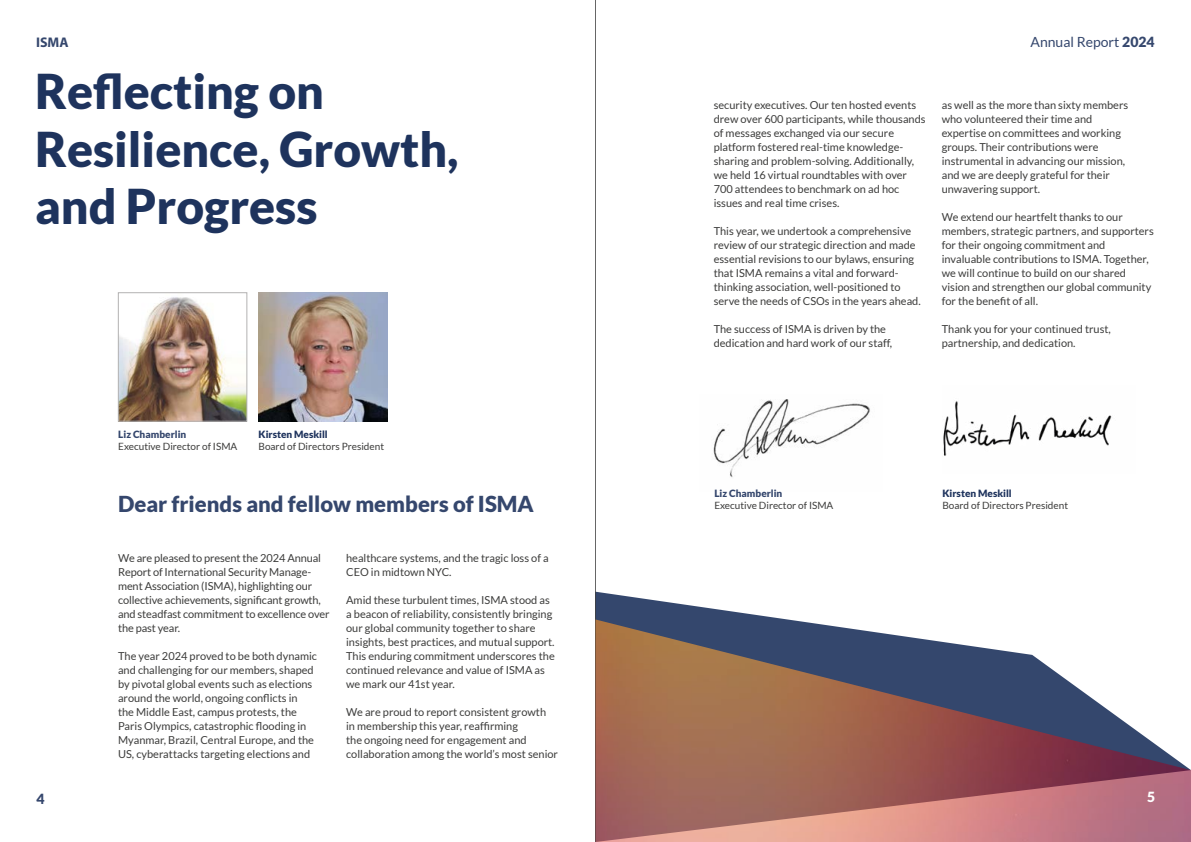
<style>
.page{position:relative;width:1191px;height:842px;background:#fff}
.page>*{position:absolute;margin:0;border:0;box-sizing:border-box;transform-origin:0 0}
.t1{font:900 48px/57.6px "Lato";color:#1e335d}
.t2{font:900 22px "Lato";color:#35476d}
.t3{font:14px "Lato";color:#35476d}
.t4{font:700 14px "Myriad Pro";color:#35476d}
.t5{font:900 14px "Lato";color:#fff}
.t6{font:900 14px "Lato";color:#35476d}
.t7{font:11px/14px "Lato";color:#3c3c3b}
.t8{font:10px "Lato";color:#3c3c3b}
.t9{font:900 10px "Lato";color:#1e335d}
.t10{font:900 10px "Lato";color:#35476d}
.s1{font-weight:900}
</style>
<div class="page">
<svg style="left:596px;top:592px;width:188px;height:27px"></svg>
<hr style="left:595px;top:0;width:1px;height:842px;background:#000">
<img style="left:595px;top:619px;width:596px;height:223px">
<img style="left:713px;top:399px;width:157px;height:78px">
<img style="left:120px;top:297px;width:125px;height:122px">
<div style="left:118px;top:292px;width:129px;height:129px;border:1px solid #b3b2b2"></div>
<img style="left:258px;top:293px;width:129px;height:128px">
<img style="left:943px;top:401px;width:169px;height:55px">
<p class="t4" style="left:36px;top:33px;width:34px">ISMA</p>
<h1 class="t1" style="left:35px;top:62px;width:425px">Reflecting on<br>Resilience, Growth, and Progress</h1>
<p class="t10" style="left:118px;top:429px;width:69px">Liz Chamberlin</p>
<p class="t8" style="left:118px;top:441px;width:120px">Executive Director of ISMA</p>
<p class="t9" style="left:258px;top:429px;width:71px">Kirsten Meskill</p>
<p class="t8" style="left:258px;top:441px;width:127px">Board of Directors President</p>
<p class="t3" style="left:1030px;top:35px;width:126px">Annual Report <span class="s1">2024</span></p>
<p class="t7" style="left:713px;top:98px;width:213px">security executives. Our ten hosted events drew over 600 participants, while thousands of messages exchanged via our secure platform fostered real-time knowledge&shy;sharing and problem-solving. Additionally, we held 16 virtual roundtables with over 700 attendees to benchmark on ad hoc issues and real time crises.</p>
<p class="t7" style="left:713px;top:224px;width:208px">This year, we undertook a comprehensive review of our strategic direction and made essential revisions to our bylaws, ensuring that ISMA remains a vital and forward&shy;thinking association, well-positioned to serve the needs of CSOs in the years ahead.</p>
<p class="t7" style="left:713px;top:322px;width:180px">The success of ISMA is driven by the dedication and hard work of our staff,</p>
<p class="t7" style="left:941px;top:98px;width:188px">as well as the more than sixty members who volunteered their time and expertise on committees and working groups. Their contributions were instrumental in advancing our mission, and we are deeply grateful for their unwavering support.</p>
<p class="t7" style="left:941px;top:210px;width:213px">We extend our heartfelt thanks to our members, strategic partners, and supporters for their ongoing commitment and invaluable contributions to ISMA. Together, we will continue to build on our shared vision and strengthen our global community for the benefit of all.</p>
<p class="t7" style="left:941px;top:322px;width:171px">Thank you for your continued trust, partnership, and dedication.</p>
<p class="t10" style="left:714px;top:487px;width:69px">Liz Chamberlin</p>
<p class="t8" style="left:714px;top:499px;width:120px">Executive Director of ISMA</p>
<p class="t9" style="left:942px;top:487px;width:71px">Kirsten Meskill</p>
<h2 class="t2" style="left:118px;top:491px;width:417px">Dear friends and fellow members of ISMA</h2>
<p class="t8" style="left:942px;top:499px;width:127px">Board of Directors President</p>
<p class="t6" style="left:36px;top:791px;width:10px">4</p>
<p class="t7" style="left:118px;top:551px;width:213px">We are pleased to present the 2024 Annual Report of International Security Manage&shy;ment Association (ISMA), highlighting our collective achievements, significant growth, and steadfast commitment to excellence over the past year.</p>
<p class="t7" style="left:118px;top:649px;width:200px">The year 2024 proved to be both dynamic and challenging for our members, shaped by pivotal global events such as elections around the world, ongoing conflicts in<br>the Middle East, campus protests, the Paris Olympics, catastrophic flooding in Myanmar, Brazil, Central Europe, and the US, cyberattacks targeting elections and</p>
<p class="t7" style="left:346px;top:551px;width:204px">healthcare systems, and the tragic loss of a<br>CEO in midtown NYC.</p>
<p class="t7" style="left:346px;top:593px;width:210px">Amid these turbulent times, ISMA stood as a beacon of reliability, consistently bringing our global community together to share insights, best practices, and mutual support.<br>This enduring commitment underscores the continued relevance and value of ISMA as we mark our 41st year.</p>
<p class="t7" style="left:346px;top:705px;width:213px">We are proud to report consistent growth<br>in membership this year, reaffirming<br>the ongoing need for engagement and collaboration among the world’s most senior</p>
<p class="t5" style="left:1147px;top:789px;width:10px">5</p>
</div>
